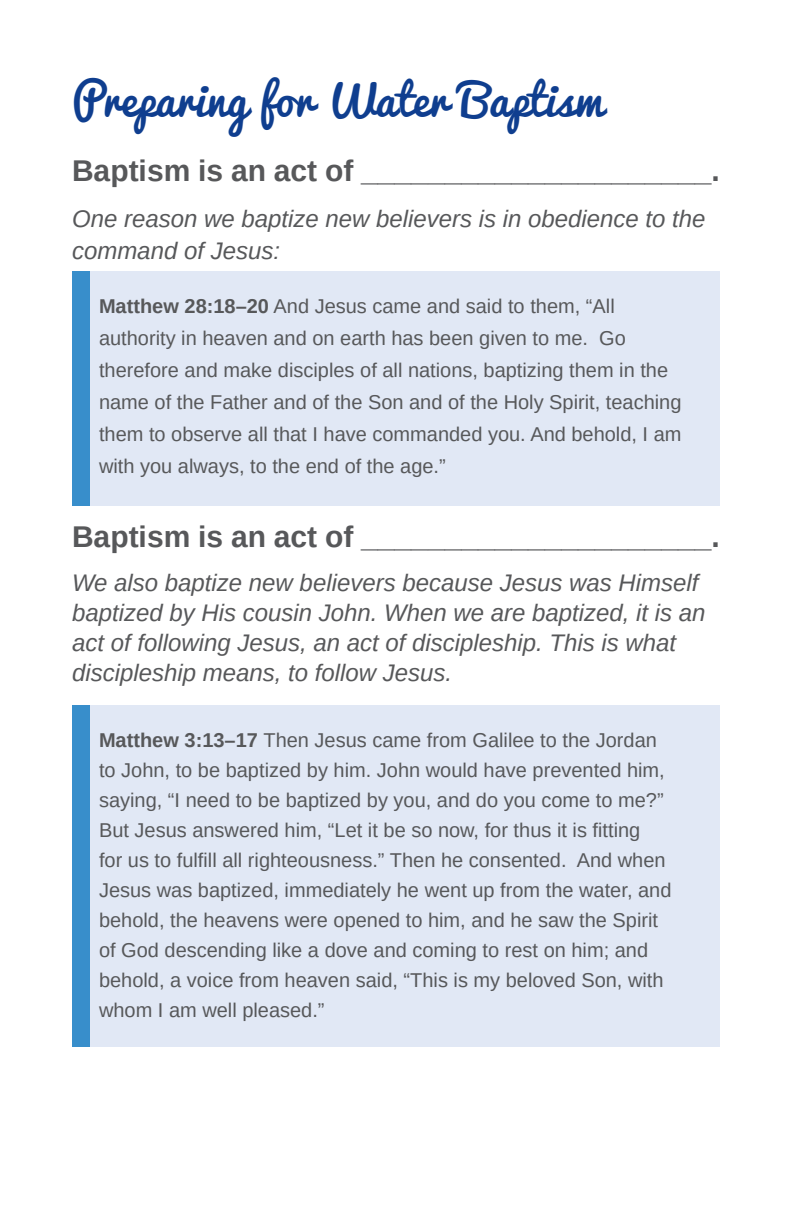
<style>
.page{position:relative;width:792px;height:1224px;background:#fff}
.page>*{position:absolute;margin:0;border:0;box-sizing:border-box;transform-origin:0 0}
.t1{font:44px "Pacifico";color:#0f3e8f}
.t2{font:700 30px "Arimo";color:#57585a}
.t3{font:italic 24px/30px "Arimo";color:#57585a}
.t4{font:20px/30px "Arimo";color:#57585a}
.s1{font-weight:700}
</style>
<div class="page">
<div style="left:72px;top:271px;width:648px;height:235px;background:#e1e8f5"></div>
<div style="left:72px;top:705px;width:648px;height:341px;background:#e1e8f5"></div>
<div style="left:72px;top:705px;width:17px;height:341px;background:#388ecb"></div>
<div style="left:72px;top:271px;width:17px;height:235px;background:#388ecb"></div>
<h1 class="t1" style="left:72px;top:61px;width:532px">Preparing for Water Baptism</h1>
<h2 class="t2" style="left:72px;top:150px;width:649px">Baptism is an act of _____________________.</h2>
<p class="t3" style="left:72px;top:202px;width:635px;line-height:32px">One reason we baptize new believers is in obedience to the command of Jesus:</p>
<p class="t4" style="left:99px;top:290px;width:584px;line-height:32px"><span class="s1">Matthew 28:18–20</span> And Jesus came and said to them, “All authority in heaven and on earth has been given to me. Go therefore and make disciples of all nations, baptizing them in the name of the Father and of the Son and of the Holy Spirit, teaching them to observe all that I have commanded you. And behold, I am with you always, to the end of the age.”</p>
<h2 class="t2" style="left:72px;top:516px;width:649px">Baptism is an act of _____________________.</h2>
<p class="t3" style="left:72px;top:567px;width:635px">We also baptize new believers because Jesus was Himself baptized by His cousin John. When we are baptized, it is an act of following Jesus, an act of discipleship. This is what discipleship means, to follow Jesus.</p>
<p class="t4" style="left:99px;top:725px;width:574px"><span class="s1">Matthew 3:13–17</span> Then Jesus came from Galilee to the Jordan to John, to be baptized by him. John would have prevented him, saying, “I need to be baptized by you, and do you come to me?” But Jesus answered him, “Let it be so now, for thus it is fitting<br>for us to fulfill all righteousness.” Then he consented. And when Jesus was baptized, immediately he went up from the water, and behold, the heavens were opened to him, and he saw the Spirit of God descending like a dove and coming to rest on him; and behold, a voice from heaven said, “This is my beloved Son, with whom I am well pleased.”</p>
</div>
